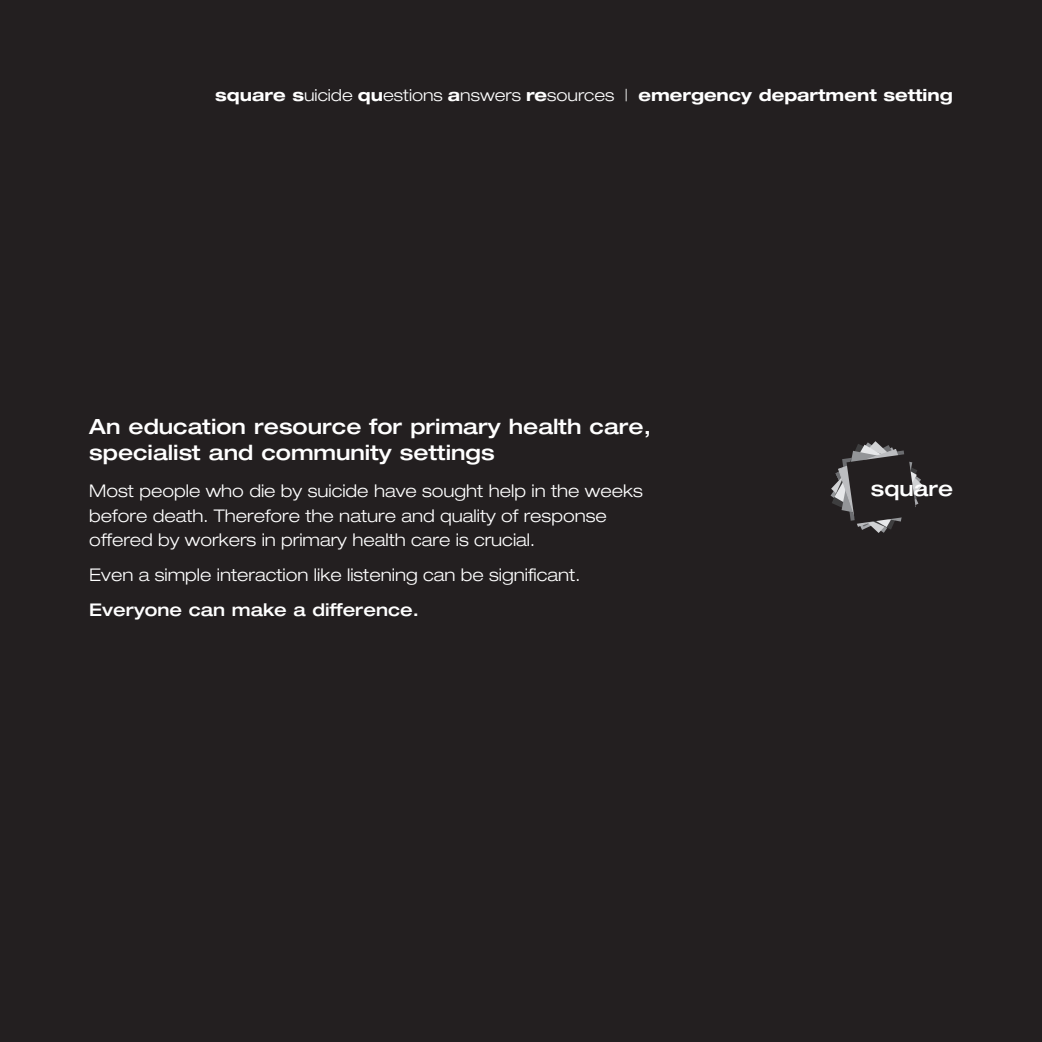
<style>
.page{position:relative;width:1042px;height:1042px;background:#231f20}
.page>*{position:absolute;margin:0;border:0;box-sizing:border-box;transform-origin:0 0}
.t1{font:500 expanded 21px/26.2px "Helvetica Neue";color:#fff}
.t2{font:500 expanded 20.82px "Helvetica Neue";color:#fff}
.t3{font:300 expanded 17.5px/24.5px "Helvetica Neue";color:#fff}
.t4{font:500 expanded 17.5px "Helvetica Neue";color:#fff}
.t5{font:700 expanded 16.62px "Helvetica Neue";color:#fff}
.s1{font-weight:300}
</style>
<div class="page">
<svg style="left:830px;top:441px;width:93px;height:92px"></svg>
<p class="t5" style="left:215px;top:89px;width:739px">square s<span class="s1">uicide</span> qu<span class="s1">estions</span> a<span class="s1">nswers</span> re<span class="s1">sources |</span> emergency department setting</p>
<p class="t1" style="left:89px;top:416px;width:563px">An education resource for primary health care, specialist and community settings</p>
<p class="t3" style="left:89px;top:480px;width:555px">Most people who die by suicide have sought help in the weeks before death. Therefore the nature and quality of response offered by workers in primary health care is crucial.</p>
<p class="t3" style="left:89px;top:564px;width:492px">Even a simple interaction like listening can be significant.</p>
<p class="t4" style="left:89px;top:604px;width:331px">Everyone can make a difference.</p>
<p class="t2" style="left:871px;top:481px;width:84px">square</p>
</div>
